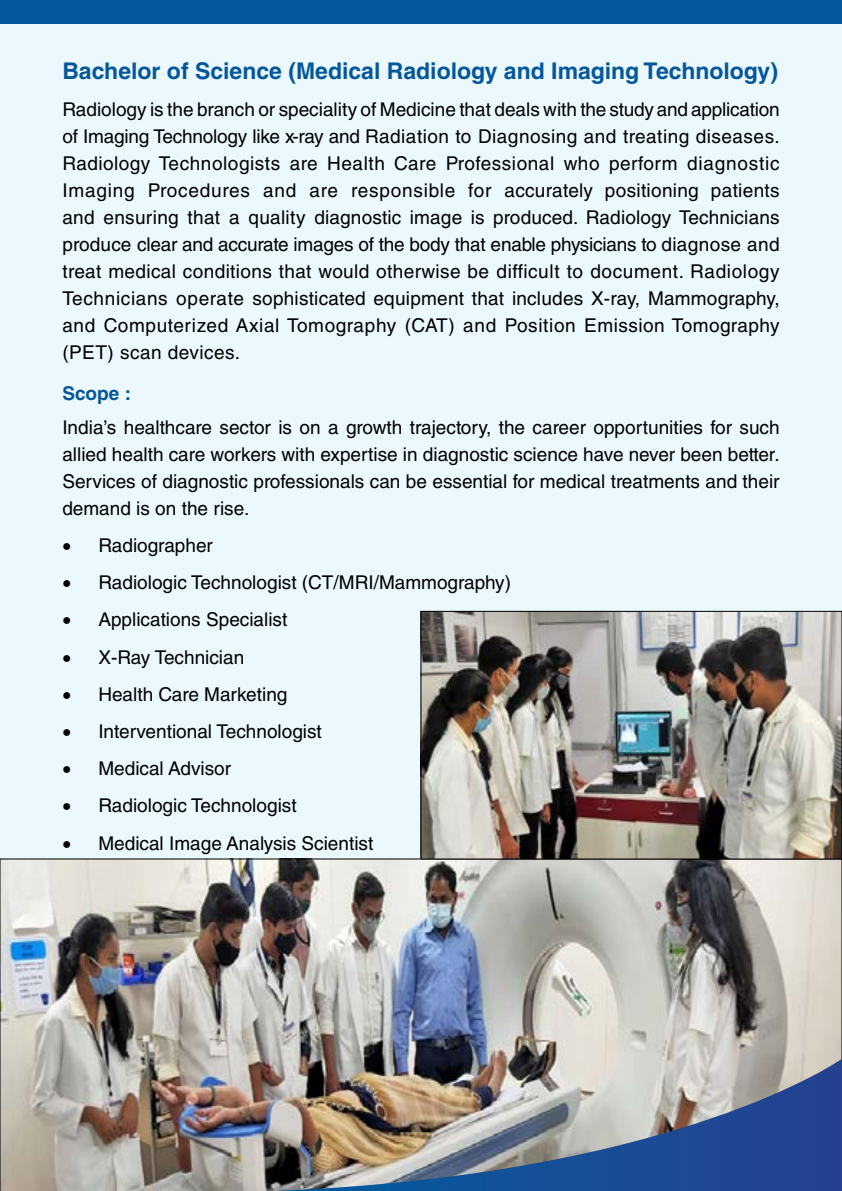
<style>
.page{position:relative;width:842px;height:1191px;background:#ebf8fd}
.page>*{position:absolute;margin:0;border:0;box-sizing:border-box;transform-origin:0 0}
.t1{font:700 23px "Helvetica LT Std";color:#05579b}
.t2{font:19px/27px "Helvetica LT Std";color:#000;text-align:justify}
.t3{font:700 19px "Helvetica LT Std";color:#05579b}
</style>
<div class="page">
<img style="left:0;top:858px;width:842px;height:333px">
<img style="left:272px;top:1058px;width:570px;height:133px">
<img style="left:422px;top:613px;width:418px;height:244px">
<div style="left:420px;top:611px;width:422px;height:248px;border:1px solid #000"></div>
<div style="left:0;top:0;width:842px;height:24px;background:#05579b"></div>
<p class="t1" style="left:62px;top:57px;width:717px">Bachelor of Science (Medical Radiology and Imaging Technology)</p>
<p class="t2" style="left:62px;top:96px;width:719px">Radiology is the branch or speciality of Medicine that deals with the study and application of Imaging Technology like x-ray and Radiation to Diagnosing and treating diseases.<br>Radiology Technologists are Health Care Professional who perform diagnostic Imaging Procedures and are responsible for accurately positioning patients and ensuring that a quality diagnostic image is produced. Radiology Technicians produce clear and accurate images of the body that enable physicians to diagnose and treat medical conditions that would otherwise be difficult to document. Radiology Technicians operate sophisticated equipment that includes X-ray, Mammography, and Computerized Axial Tomography (CAT) and Position Emission Tomography (PET) scan devices.</p>
<p class="t3" style="left:62px;top:382px;width:70px">Scope :</p>
<p class="t2" style="left:62px;top:413px;width:719px">India’s healthcare sector is on a growth trajectory, the career opportunities for such allied health care workers with expertise in diagnostic science have never been better.<br>Services of diagnostic professionals can be essential for medical treatments and their demand is on the rise.</p>
<p class="t2" style="left:62px;top:531px;width:152px">• Radiographer</p>
<p class="t2" style="left:62px;top:569px;width:450px">• Radiologic Technologist (CT/MRI/Mammography)</p>
<p class="t2" style="left:62px;top:606px;width:227px">• Applications Specialist</p>
<p class="t2" style="left:62px;top:643px;width:183px">• X-Ray Technician</p>
<p class="t2" style="left:62px;top:680px;width:227px">• Health Care Marketing</p>
<p class="t2" style="left:62px;top:717px;width:261px">• Interventional Technologist</p>
<p class="t2" style="left:62px;top:755px;width:170px">• Medical Advisor</p>
<p class="t2" style="left:62px;top:792px;width:236px">• Radiologic Technologist</p>
<p class="t2" style="left:62px;top:829px;width:312px">• Medical Image Analysis Scientist</p>
</div>
